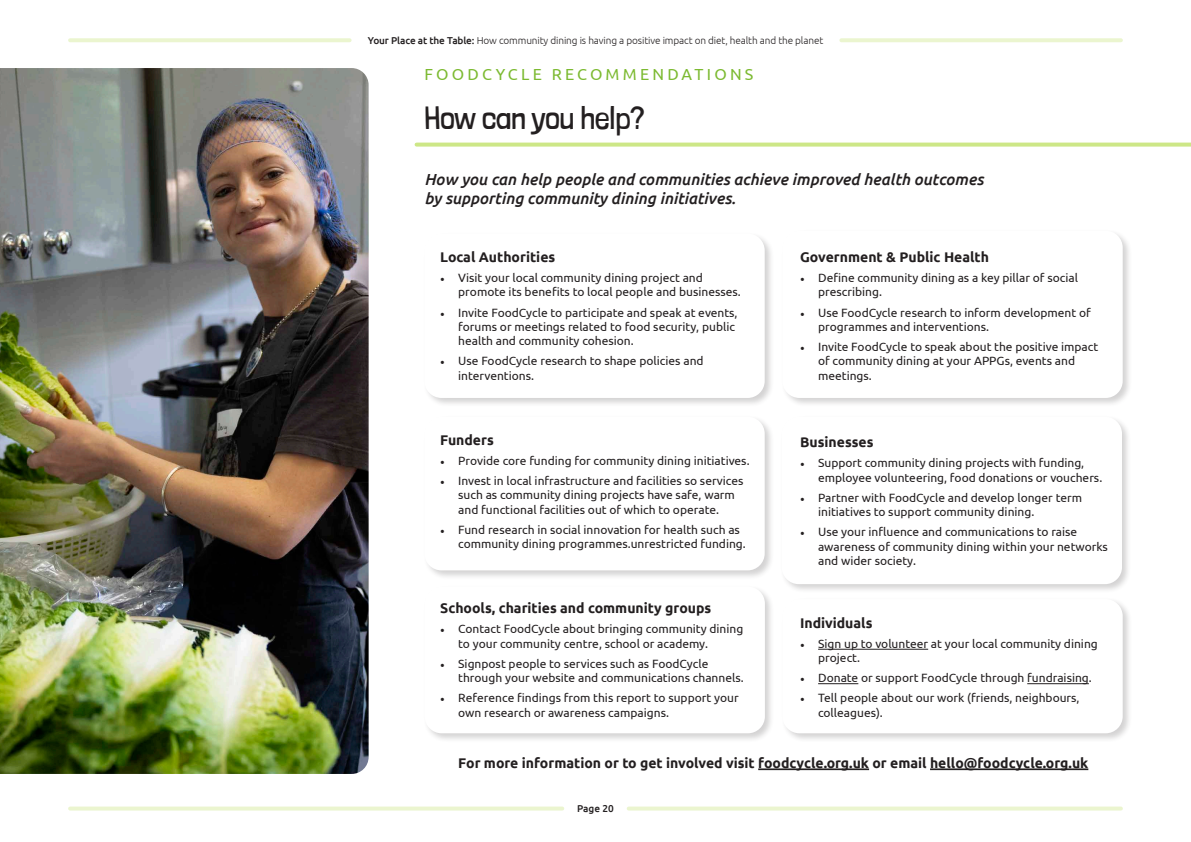
<style>
.page{position:relative;width:1191px;height:842px;background:#fff}
.page>*{position:absolute;margin:0;border:0;box-sizing:border-box;transform-origin:0 0}
.t1{font:300 32px "Londrina Solid";color:#231f20}
.t2{font:italic 500 16px/19.2px "Ubuntu";color:#231f20}
.t3{font:16px "Ubuntu";letter-spacing:.2em;color:#7cba31}
.t4{font:700 14px "Ubuntu";color:#231f20}
.t5{font:12px/14.4px "Ubuntu";color:#231f20}
.t6{font:300 10px "Ubuntu";letter-spacing:-.01em;color:#231f20}
.t7{font:500 10px "Ubuntu";color:#231f20}
.s1{font-weight:500}
.s2{font-family:"Minion Pro"}
</style>
<div class="page">
<img style="left:0;top:68px;width:369px;height:706px">
<div style="left:423px;top:232px;width:351px;height:176px;background:#231f20;opacity:.2"></div>
<div style="left:424px;top:234px;width:340px;height:164px;background:#fff;border-radius:17px"></div>
<div style="left:781px;top:229px;width:351px;height:179px;background:#231f20;opacity:.2"></div>
<div style="left:782px;top:231px;width:340px;height:167px;background:#fff;border-radius:17px"></div>
<div style="left:780px;top:415px;width:351px;height:179px;background:#231f20;opacity:.2"></div>
<div style="left:781px;top:417px;width:341px;height:167px;background:#fff;border-radius:17px"></div>
<div style="left:781px;top:597px;width:351px;height:146px;background:#231f20;opacity:.2"></div>
<div style="left:782px;top:599px;width:340px;height:134px;background:#fff;border-radius:17px"></div>
<div style="left:423px;top:415px;width:351px;height:165px;background:#231f20;opacity:.2"></div>
<div style="left:424px;top:417px;width:340px;height:153px;background:#fff;border-radius:17px"></div>
<div style="left:423px;top:585px;width:351px;height:158px;background:#231f20;opacity:.2"></div>
<div style="left:424px;top:587px;width:341px;height:146px;background:#fff;border-radius:17px"></div>
<svg style="left:416px;top:143px;width:775px;height:4px;background:#d2e993"></svg>
<hr style="left:818px;top:649px;width:110px;height:1px;background:#231f20">
<hr style="left:818px;top:683px;width:40px;height:1px;background:#231f20">
<hr style="left:1027px;top:683px;width:61px;height:1px;background:#231f20">
<hr style="left:758px;top:768px;width:111px;height:2px;background:#231f20">
<hr style="left:930px;top:768px;width:158px;height:2px;background:#231f20">
<svg style="left:70px;top:806px;width:492px;height:4px;background:#edf6d5"></svg>
<svg style="left:70px;top:38px;width:279px;height:4px"></svg>
<svg style="left:628px;top:806px;width:493px;height:4px;background:#edf6d5"></svg>
<svg style="left:841px;top:38px;width:280px;height:4px"></svg>
<p class="t6" style="left:368px;top:34px;width:457px"><span class="s1">Your Place at the Table:</span> How community dining is having a positive impact on diet, health and the planet</p>
<h2 class="t3" style="left:424px;top:65px;width:330px">FOODCYCLE RECOMMENDATIONS</h2>
<h1 class="t1" style="left:424px;top:100px;width:222px">How can you help?</h1>
<h2 class="t2" style="left:424px;top:169px;width:560px">How you can help people and communities achieve improved health outcomes by supporting community dining initiatives.</h2>
<p class="t4" style="left:440px;top:249px;width:117px">Local Authorities</p>
<p class="t5" style="left:458px;top:270px;width:284px;text-indent:-18px"><span class="s2">•</span> Visit your local community dining project and promote its benefits to local people and businesses.</p>
<p class="t5" style="left:458px;top:305px;width:281px;text-indent:-18px"><span class="s2">•</span> Invite FoodCycle to participate and speak at events, forums or meetings related to food security, public health and community cohesion.</p>
<p class="t5" style="left:458px;top:354px;width:247px;text-indent:-18px"><span class="s2">•</span> Use FoodCycle research to shape policies and interventions.</p>
<p class="t4" style="left:440px;top:431px;width:55px">Funders</p>
<p class="t5" style="left:440px;top:453px;width:311px"><span class="s2">•</span> Provide core funding for community dining initiatives.</p>
<p class="t5" style="left:458px;top:473px;width:287px;text-indent:-18px"><span class="s2">•</span> Invest in local infrastructure and facilities so services such as community dining projects have safe, warm and functional facilities out of which to operate.</p>
<p class="t5" style="left:458px;top:522px;width:289px;text-indent:-18px"><span class="s2">•</span> Fund research in social innovation for health such as community dining programmes.unrestricted funding.</p>
<p class="t4" style="left:440px;top:600px;width:273px">Schools, charities and community groups</p>
<p class="t5" style="left:458px;top:621px;width:287px;text-indent:-18px"><span class="s2">•</span> Contact FoodCycle about bringing community dining to your community centre, school or academy.</p>
<p class="t5" style="left:458px;top:656px;width:287px;text-indent:-18px"><span class="s2">•</span> Signpost people to services such as FoodCycle through your website and communications channels.</p>
<p class="t5" style="left:458px;top:690px;width:282px;text-indent:-18px"><span class="s2">•</span> Reference findings from this report to support your own research or awareness campaigns.</p>
<p class="t4" style="left:800px;top:249px;width:190px">Government &amp; Public Health</p>
<p class="t5" style="left:818px;top:270px;width:261px;text-indent:-18px"><span class="s2">•</span> Define community dining as a key pillar of social prescribing.</p>
<p class="t5" style="left:818px;top:305px;width:274px;text-indent:-18px"><span class="s2">•</span> Use FoodCycle research to inform development of programmes and interventions.</p>
<p class="t5" style="left:818px;top:339px;width:282px;text-indent:-18px"><span class="s2">•</span> Invite FoodCycle to speak about the positive impact of community dining at your APPGs, events and meetings.</p>
<p class="t4" style="left:800px;top:434px;width:75px">Businesses</p>
<p class="t5" style="left:818px;top:455px;width:286px;text-indent:-18px"><span class="s2">•</span> Support community dining projects with funding, employee volunteering, food donations or vouchers.</p>
<p class="t5" style="left:818px;top:490px;width:265px;text-indent:-18px"><span class="s2">•</span> Partner with FoodCycle and develop longer term initiatives to support community dining.</p>
<p class="t5" style="left:818px;top:524px;width:291px;text-indent:-18px"><span class="s2">•</span> Use your influence and communications to raise awareness of community dining within your networks and wider society.</p>
<p class="t4" style="left:800px;top:614px;width:74px">Individuals</p>
<p class="t5" style="left:818px;top:636px;width:281px;text-indent:-18px"><span class="s2">•</span> Sign up to volunteer at your local community dining project.</p>
<p class="t5" style="left:800px;top:670px;width:293px"><span class="s2">•</span> Donate or support FoodCycle through fundraising.</p>
<p class="t5" style="left:818px;top:690px;width:263px;text-indent:-18px"><span class="s2">•</span> Tell people about our work (friends, neighbours, colleagues).</p>
<p class="t4" style="left:458px;top:754px;width:631px">For more information or to get involved visit foodcycle.org.uk or email hello@foodcycle.org.uk</p>
<p class="t7" style="left:577px;top:802px;width:38px">Page 20</p>
</div>
